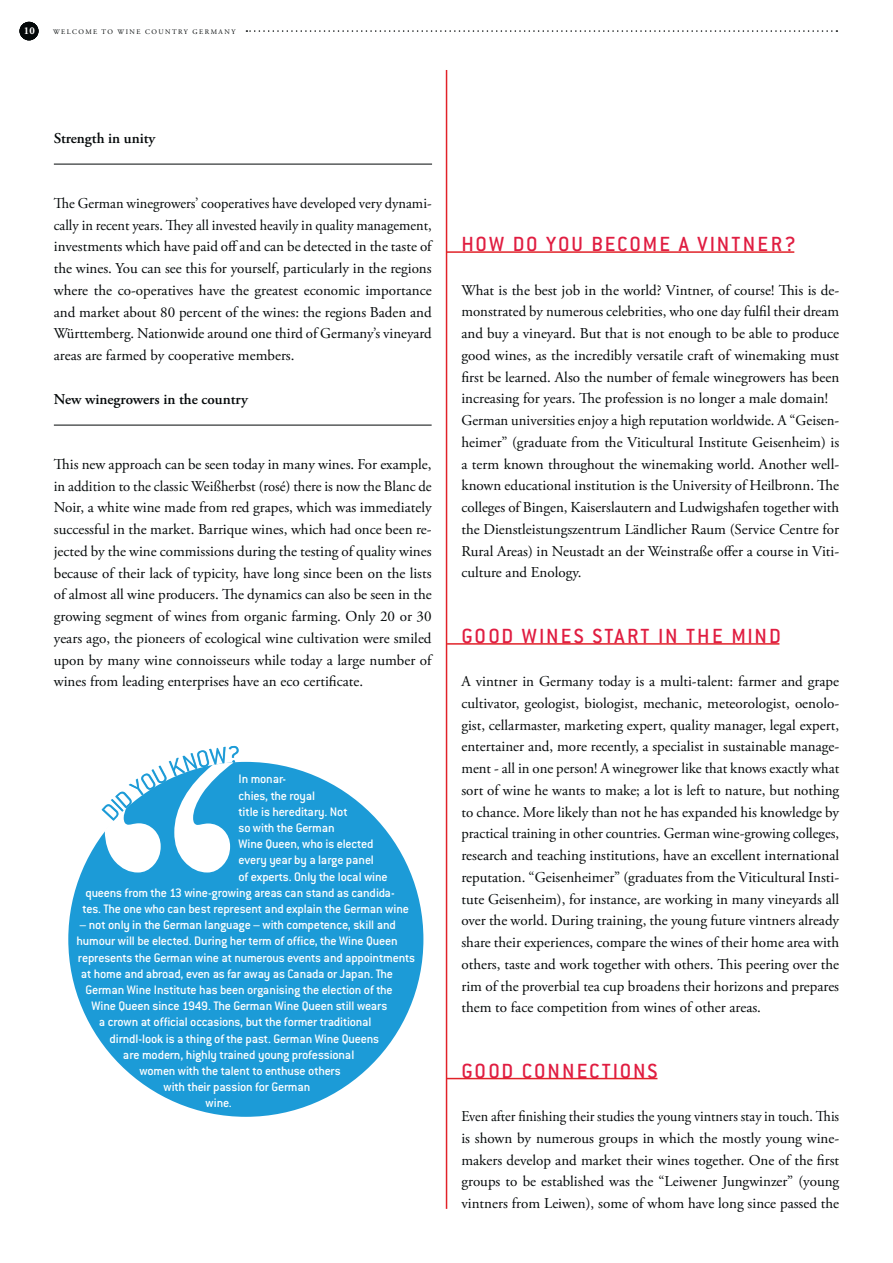
<style>
.page{position:relative;width:893px;height:1263px;background:#fff}
.page>*{position:absolute;margin:0;border:0;box-sizing:border-box;transform-origin:0 0}
.t1{font:500 22.5px "Conduit ITC";letter-spacing:.085em;color:#e01d41}
.t2{font:15px/21.8px "Adobe Garamond Pro";color:#040809;text-align:justify}
.t3{font:15px/21.8px "Adobe Garamond Pro";color:#040809;text-align:justify;scale:.96 1}
.t4{font:15px/21.8px "Adobe Garamond Pro";color:#040809;text-align:justify;scale:.94 1}
.t5{font:600 15px "Adobe Garamond Pro";color:#040809}
.t6{font:500 13.5px "Conduit ITC";letter-spacing:-.015em;color:#fff}
.t7{font:700 10.5px "Adobe Garamond Pro";color:#fff}
.t8{font:6.9px "Adobe Garamond Pro";letter-spacing:.215em;color:#040809}
</style>
<div class="page">
<div style="left:20px;top:22px;width:18px;height:18px;background:#040809;border-radius:50%"></div>
<hr style="left:54px;top:164px;width:378px;height:1px;background:#040809">
<hr style="left:54px;top:425px;width:377px;height:1px;background:#040809">
<hr style="left:446px;top:70px;width:1px;height:1139px;background:#e12228">
<hr style="left:446px;top:251px;width:348px;height:2px;background:#e12228">
<hr style="left:447px;top:643px;width:332px;height:2px;background:#e12228">
<hr style="left:447px;top:1078px;width:210px;height:1px;background:#e12228">
<svg style="left:246px;top:30px;width:591px;height:2px"></svg>
<div style="left:68px;top:762px;width:355px;height:355px;background:#1c9bd7;border-radius:50%"></div>
<svg style="left:102px;top:746px;width:137px;height:127px"></svg>
<p class="t7" style="left:23px;top:24px;width:13px">3510</p>
<p class="t8" style="left:53px;top:29px;width:184px">WELCOME TO WINE COUNTRY GERMANY</p>
<p class="t5" style="left:54px;top:132px;width:103px">Strength in unity</p>
<p class="t3" style="left:54px;top:194px;width:395px">The German winegrowers’ cooperatives have developed very dynami&shy;cally in recent years. They all invested heavily in quality management, investments which have paid off and can be detected in the taste of the wines. You can see this for yourself, particularly in the regions where the co-operatives have the greatest economic importance and market about 80 percent of the wines: the regions Baden and Württemberg. Nationwide around one third of Germany’s vineyard areas are farmed by cooperative members.</p>
<p class="t5" style="left:54px;top:393px;width:195px">New winegrowers in the country</p>
<p class="t2" style="left:54px;top:455px;width:379px">This new approach can be seen today in many wines. For example, in addition to the classic Weißherbst (rosé) there is now the Blanc de Noir, a white wine made from red grapes, which was immediately successful in the market. Barrique wines, which had once been re&shy;jected by the wine commissions during the testing of quality wines because of their lack of typicity, have long since been on the lists of almost all wine producers. The dynamics can also be seen in the growing segment of wines from organic farming. Only 20 or 30 years ago, the pioneers of ecological wine cultivation were smiled upon by many wine connoisseurs while today a large number of wines from leading enterprises have an eco certificate.</p>
<p class="t6" style="left:238px;top:774px;width:49px">In monar-</p>
<p class="t6" style="left:238px;top:791px;width:78px">chies, the royal</p>
<p class="t6" style="left:238px;top:807px;width:110px">title is hereditary. Not</p>
<p class="t6" style="left:238px;top:823px;width:98px">so with the German</p>
<p class="t6" style="left:238px;top:839px;width:136px">Wine Queen, who is elected</p>
<p class="t6" style="left:238px;top:855px;width:137px">every year by a large panel</p>
<p class="t6" style="left:238px;top:872px;width:151px">of experts. Only the local wine</p>
<p class="t6" style="left:85px;top:888px;width:311px">queens from the 13 wine-growing areas can stand as candida-</p>
<p class="t6" style="left:82px;top:904px;width:328px">tes. The one who can best represent and explain the German wine</p>
<p class="t6" style="left:79px;top:920px;width:318px">– not only in the German language – with competence, skill and</p>
<p class="t6" style="left:76px;top:936px;width:323px">humour will be elected. During her term of office, the Wine Queen</p>
<p class="t6" style="left:78px;top:953px;width:338px">represents the German wine at numerous events and appointments</p>
<p class="t6" style="left:81px;top:969px;width:314px">at home and abroad, even as far away as Canada or Japan. The</p>
<p class="t6" style="left:85px;top:985px;width:309px">German Wine Institute has been organising the election of the</p>
<p class="t6" style="left:91px;top:1001px;width:297px">Wine Queen since 1949. The German Wine Queen still wears</p>
<p class="t6" style="left:99px;top:1017px;width:274px">a crown at official occasions, but the former traditional</p>
<p class="t6" style="left:109px;top:1034px;width:271px">dirndl-look is a thing of the past. German Wine Queens</p>
<p class="t6" style="left:123px;top:1050px;width:233px">are modern, highly trained young professional</p>
<p class="t6" style="left:139px;top:1066px;width:203px">women with the talent to enthuse others</p>
<p class="t6" style="left:163px;top:1082px;width:148px">with their passion for German</p>
<p class="t6" style="left:205px;top:1098px;width:28px">wine.</p>
<h1 class="t1" style="left:461px;top:236px;width:336px">HOW DO YOU BECOME A VINTNER?</h1>
<p class="t2" style="left:461px;top:280px;width:379px;text-align:left">What is the best job in the world? Vintner, of course! This is de&shy;monstrated by numerous celebrities, who one day fulfil their dream and buy a vineyard. But that is not enough to be able to produce good wines, as the incredibly versatile craft of winemaking must first be learned. Also the number of female winegrowers has been increasing for years. The profession is no longer a male domain!<br>German universities enjoy a high reputation worldwide. A “Geisen&shy;heimer” (graduate from the Viticultural Institute Geisenheim) is a term known throughout the winemaking world. Another well&shy;known educational institution is the University of Heilbronn. The colleges of Bingen, Kaiserslautern and Ludwigshafen together with the Dienstleistungszentrum Ländlicher Raum (Service Centre for Rural Areas) in Neustadt an der Weinstraße offer a course in Viti&shy;culture and Enology.</p>
<h1 class="t1" style="left:461px;top:628px;width:321px">GOOD WINES START IN THE MIND</h1>
<p class="t2" style="left:461px;top:672px;width:379px">A vintner in Germany today is a multi-talent: farmer and grape cultivator, geologist, biologist, mechanic, meteorologist, oenolo&shy;gist, cellarmaster, marketing expert, quality manager, legal expert, entertainer and, more recently, a specialist in sustainable manage&shy;ment - all in one person! A winegrower like that knows exactly what sort of wine he wants to make; a lot is left to nature, but nothing to chance. More likely than not he has expanded his knowledge by practical training in other countries. German wine-growing colleges, research and teaching institutions, have an excellent international reputation. “Geisenheimer” (graduates from the Viticultural Insti&shy;tute Geisenheim), for instance, are working in many vineyards all over the world. During training, the young future vintners already share their experiences, compare the wines of their home area with others, taste and work together with others. This peering over the rim of the proverbial tea cup broadens their horizons and prepares them to face competition from wines of other areas.</p>
<h1 class="t1" style="left:461px;top:1063px;width:197px">GOOD CONNECTIONS</h1>
<p class="t4" style="left:461px;top:1107px;width:403px">Even after finishing their studies the young vintners stay in touch. This is shown by numerous groups in which the mostly young wine&shy;makers develop and market their wines together. One of the first groups to be established was the “Leiwener Jungwinzer” (young vintners from Leiwen), some of whom have long since passed the</p>
</div>
